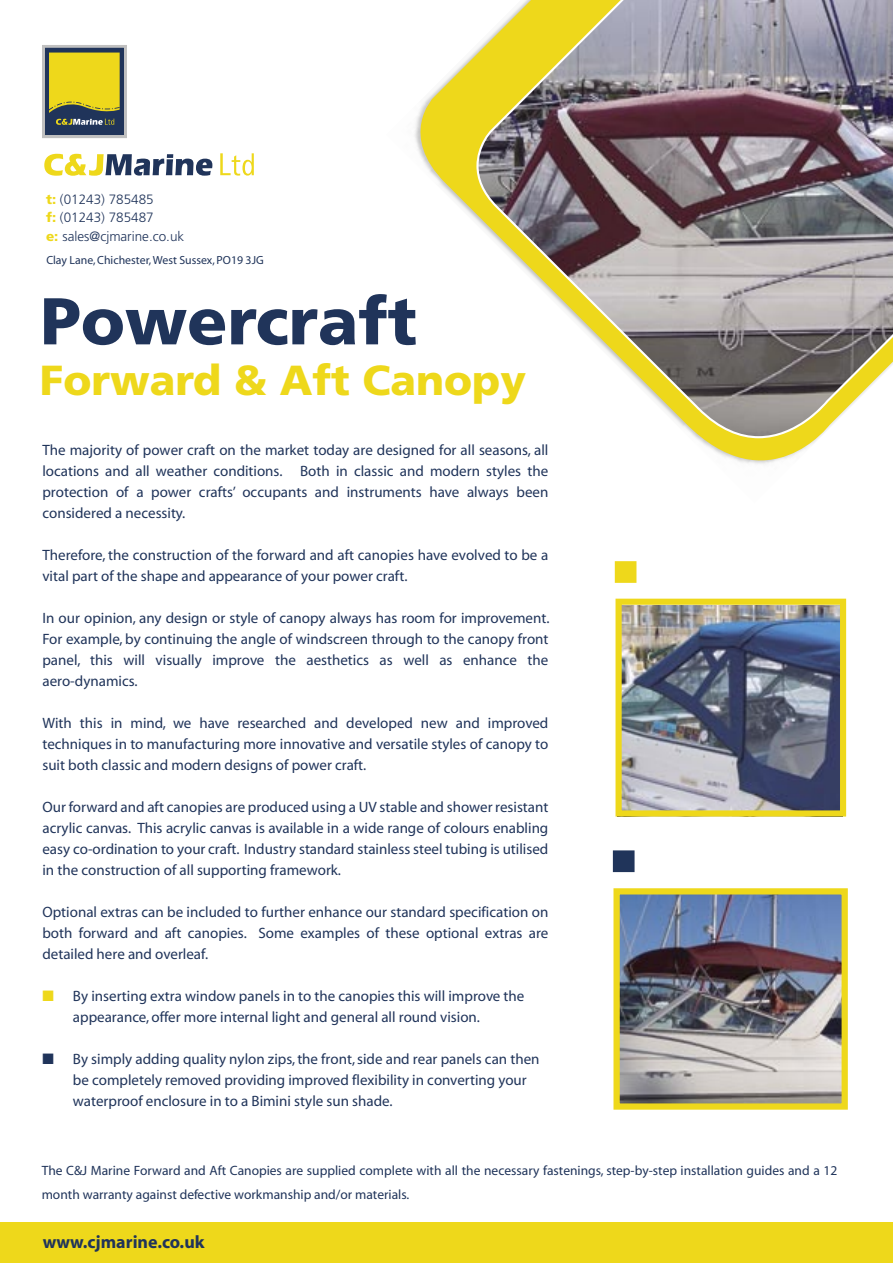
<style>
.page{position:relative;width:893px;height:1263px;background:#fff}
.page>*{position:absolute;margin:0;border:0;box-sizing:border-box;transform-origin:0 0}
.t1{font:900 66px "Frutiger";color:#20345a}
.t2{font:900 42px "Frutiger";color:#eed81b}
.t3{font:700 18px "Myriad";color:#20345a}
.t4{font:15px/21px "Myriad";color:#20345a;text-align:justify}
.t5{font:13.5px/24px "Myriad";color:#20345a}
.t6{font:300 13.5px/18.6px "Frutiger";color:#20345a}
.t7{font:11.85px "Myriad";color:#20345a}
.s1{font-weight:900;color:#eed81b}
.s2{color:#eed81b}
</style>
<div class="page">
<svg style="left:414px;top:69px;width:373px;height:395px"></svg>
<div style="left:0;top:1222px;width:893px;height:41px;background:#eed81b"></div>
<svg style="left:44px;top:154px;width:168px;height:22px"></svg>
<svg style="left:220px;top:153px;width:34px;height:23px"></svg>
<svg style="left:42px;top:45px;width:85px;height:93px;background:#9e9a49"></svg>
<img style="left:457px;top:50px;width:362px;height:408px">
<svg style="left:476px;top:0;width:417px;height:438px"></svg>
<img style="left:613px;top:888px;width:235px;height:222px">
<img style="left:615px;top:599px;width:231px;height:217px">
<svg style="left:613px;top:850px;width:22px;height:22px"></svg>
<svg style="left:615px;top:561px;width:21px;height:22px"></svg>
<p class="t6" style="left:46px;top:190px;width:140px"><span class="s1">t:</span> (01243) 785485<br><span class="s1">f:</span> (01243) 785487<br><span class="s1">e:</span> sales@cjmarine.co.uk</p>
<p class="t7" style="left:46px;top:254px;width:219px">Clay Lane, Chichester, West Sussex, PO19 3JG</p>
<p class="t1" style="left:41px;top:281px;width:378px">Powercraft</p>
<p class="t2" style="left:40px;top:355px;width:487px">Forward &amp; Aft Canopy</p>
<p class="t4" style="left:42px;top:440px;width:507px">The majority of power craft on the market today are designed for all seasons, all locations and all weather conditions. Both in classic and modern styles the protection of a power crafts’ occupants and instruments have always been considered a necessity.</p>
<p class="t4" style="left:42px;top:545px;width:507px">Therefore, the construction of the forward and aft canopies have evolved to be a vital part of the shape and appearance of your power craft.</p>
<p class="t4" style="left:42px;top:608px;width:509px">In our opinion, any design or style of canopy always has room for improvement.<br>For example, by continuing the angle of windscreen through to the canopy front panel, this will visually improve the aesthetics as well as enhance the aero-dynamics.</p>
<p class="t4" style="left:42px;top:713px;width:507px">With this in mind, we have researched and developed new and improved techniques in to manufacturing more innovative and versatile styles of canopy to suit both classic and modern designs of power craft.</p>
<p class="t4" style="left:42px;top:797px;width:507px">Our forward and aft canopies are produced using a UV stable and shower resistant acrylic canvas. This acrylic canvas is available in a wide range of colours enabling easy co-ordination to your craft. Industry standard stainless steel tubing is utilised in the construction of all supporting framework.</p>
<p class="t4" style="left:42px;top:902px;width:507px">Optional extras can be included to further enhance our standard specification on both forward and aft canopies. Some examples of these optional extras are detailed here and overleaf.</p>
<p class="t4" style="left:73px;top:986px;width:453px;text-indent:-30px"><span class="s2">■</span> By inserting extra window panels in to the canopies this will improve the appearance, offer more internal light and general all round vision.</p>
<p class="t4" style="left:73px;top:1049px;width:468px;text-align:left;text-indent:-30px">■ By simply adding quality nylon zips, the front, side and rear panels can then be completely removed providing improved flexibility in converting your waterproof enclosure in to a Bimini style sun shade.</p>
<p class="t5" style="left:42px;top:1159px;width:797px">The C&amp;J Marine Forward and Aft Canopies are supplied complete with all the necessary fastenings, step-by-step installation guides and a 12 month warranty against defective workmanship and/or materials.</p>
<p class="t3" style="left:43px;top:1233px;width:163px">www.cjmarine.co.uk</p>
</div>
